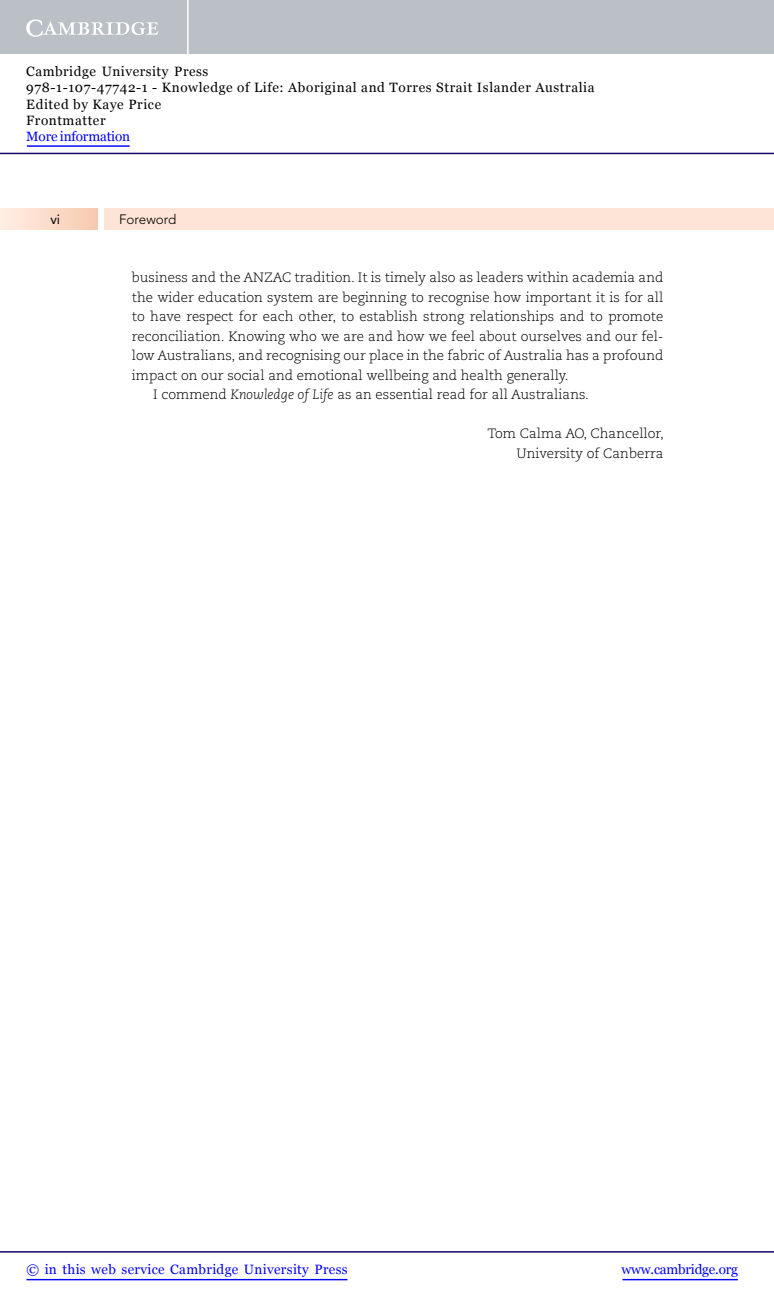
<style>
.page{position:relative;width:774px;height:1302px;background:#fff}
.page>*{position:absolute;margin:0;border:0;box-sizing:border-box;transform-origin:0 0}
.t1{font:300 13.5px/19.5px "Caecilia LT Std";color:#000;text-align:right}
.t2{font:13.5px/16.2px "Georgia";letter-spacing:.045em;color:#000}
.t3{font:13.5px "Georgia";letter-spacing:.025em;color:#00f}
.t4{font:13.5px "Georgia";letter-spacing:-.015em;color:#00f}
.t5{font:13.5px "Georgia";letter-spacing:-.01em;color:#00f}
.t6{font:300 13.5px "Avenir LT Std";color:#000}
.t7{font:13.5px "Avenir LT Std";color:#000}
.s1{font-style:italic}
</style>
<div class="page">
<div style="left:0;top:208px;width:98px;height:21px;background:linear-gradient(to right,#ffeee6,#f7caaf)"></div>
<div style="left:104px;top:208px;width:670px;height:21px;background:#fde4d6"></div>
<div style="left:0;top:0;width:774px;height:54px;background:#bac0c6"></div>
<svg style="left:26px;top:20px;width:132px;height:17px"></svg>
<hr style="left:187px;top:0;width:2px;height:54px;background:#fff">
<hr style="left:0;top:153px;width:774px;height:1px;background:#150666">
<hr style="left:27px;top:145px;width:103px;height:2px;background:#00f">
<hr style="left:622px;top:1279px;width:116px;height:1px;background:#00f">
<hr style="left:0;top:1251px;width:774px;height:1px;background:#150666">
<hr style="left:26px;top:1279px;width:321px;height:1px;background:#00f">
<p class="t2" style="left:26px;top:64px;width:570px">Cambridge University Press<br>978-1-107-47742-1 - Knowledge of Life: Aboriginal and Torres Strait Islander Australia Edited by Kaye Price<br>Frontmatter</p>
<p class="t5" style="left:26px;top:128px;width:105px">More information</p>
<p class="t7" style="left:50px;top:211px;width:11px">vi</p>
<p class="t6" style="left:119px;top:211px;width:59px">Foreword</p>
<p class="t1" style="left:132px;top:268px;width:533px">business and the ANZAC tradition. It is timely also as leaders within academia and</p>
<p class="t1" style="left:132px;top:288px;width:533px">the wider education system are beginning to recognise how important it is for all</p>
<p class="t1" style="left:132px;top:307px;width:533px">to have respect for each other, to establish strong relationships and to promote</p>
<p class="t1" style="left:132px;top:327px;width:533px">reconciliation. Knowing who we are and how we feel about ourselves and our fel-</p>
<p class="t1" style="left:132px;top:346px;width:533px">low Australians, and recognising our place in the fabric of Australia has a profound</p>
<p class="t1" style="left:132px;top:366px;width:438px">impact on our social and emotional wellbeing and health generally.</p>
<p class="t1" style="left:153px;top:385px;width:437px">I commend <span class="s1">Knowledge of Life</span> as an essential read for all Australians.</p>
<p class="t1" style="left:488px;top:424px;width:178px">Tom Calma AO, Chancellor,<br>University of Canberra</p>
<p class="t3" style="left:26px;top:1260px;width:323px">© in this web service Cambridge University Press</p>
<p class="t4" style="left:621px;top:1260px;width:118px">www.cambridge.org</p>
</div>
